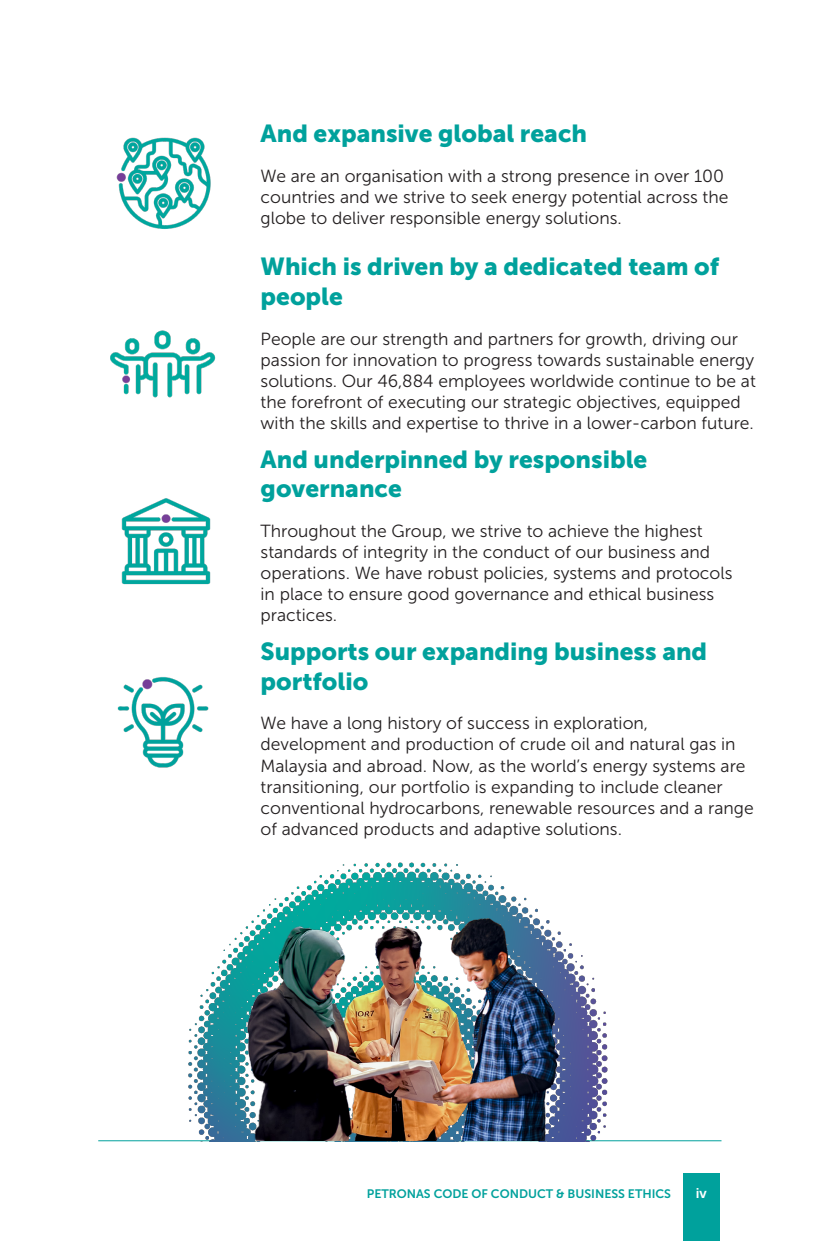
<style>
.page{position:relative;width:819px;height:1241px;background:#fff}
.page>*{position:absolute;margin:0;border:0;box-sizing:border-box;transform-origin:0 0}
.t1{font:24.5px/29.4px "Museo Sans 900";color:#00a19c}
.t2{font:17.5px/21px "Museo Sans 300";color:#231f20}
.t3{font:14px "Museo Sans 700";color:#fff}
.t4{font:12.25px "Museo Sans 700";color:#00a19c}
</style>
<div class="page">
<hr style="left:98px;top:1140px;width:623px;height:1px;background:#00a19c">
<div style="left:683px;top:1173px;width:36px;height:67px;background:#00a19c"></div>
<img style="left:98px;top:862px;width:620px;height:279px">
<img style="left:212px;top:918px;width:395px;height:222px">
<img style="left:116px;top:137px;width:95px;height:92px">
<img style="left:110px;top:330px;width:106px;height:68px">
<img style="left:121px;top:498px;width:90px;height:87px">
<img style="left:117px;top:677px;width:92px;height:91px">
<p class="t1" style="left:260px;top:119px;width:328px">And expansive global reach</p>
<p class="t2" style="left:260px;top:166px;width:469px">We are an organisation with a strong presence in over 100 countries and we strive to seek energy potential across the globe to deliver responsible energy solutions.</p>
<p class="t1" style="left:260px;top:252px;width:460px">Which is driven by a dedicated team of people</p>
<p class="t2" style="left:260px;top:328px;width:496px">People are our strength and partners for growth, driving our passion for innovation to progress towards sustainable energy solutions. Our 46,884 employees worldwide continue to be at the forefront of executing our strategic objectives, equipped with the skills and expertise to thrive in a lower-carbon future.</p>
<p class="t1" style="left:260px;top:444px;width:388px">And underpinned by responsible governance</p>
<p class="t2" style="left:260px;top:521px;width:473px">Throughout the Group, we strive to achieve the highest standards of integrity in the conduct of our business and operations. We have robust policies, systems and protocols in place to ensure good governance and ethical business practices.</p>
<p class="t1" style="left:260px;top:636px;width:448px">Supports our expanding business and portfolio</p>
<p class="t2" style="left:260px;top:713px;width:494px">We have a long history of success in exploration, development and production of crude oil and natural gas in Malaysia and abroad. Now, as the world’s energy systems are transitioning, our portfolio is expanding to include cleaner conventional hydrocarbons, renewable resources and a range of advanced products and adaptive solutions.</p>
<p class="t4" style="left:367px;top:1186px;width:306px">PETRONAS CODE OF CONDUCT &amp; BUSINESS ETHICS</p>
<p class="t3" style="left:695px;top:1184px;width:13px">iv</p>
</div>
